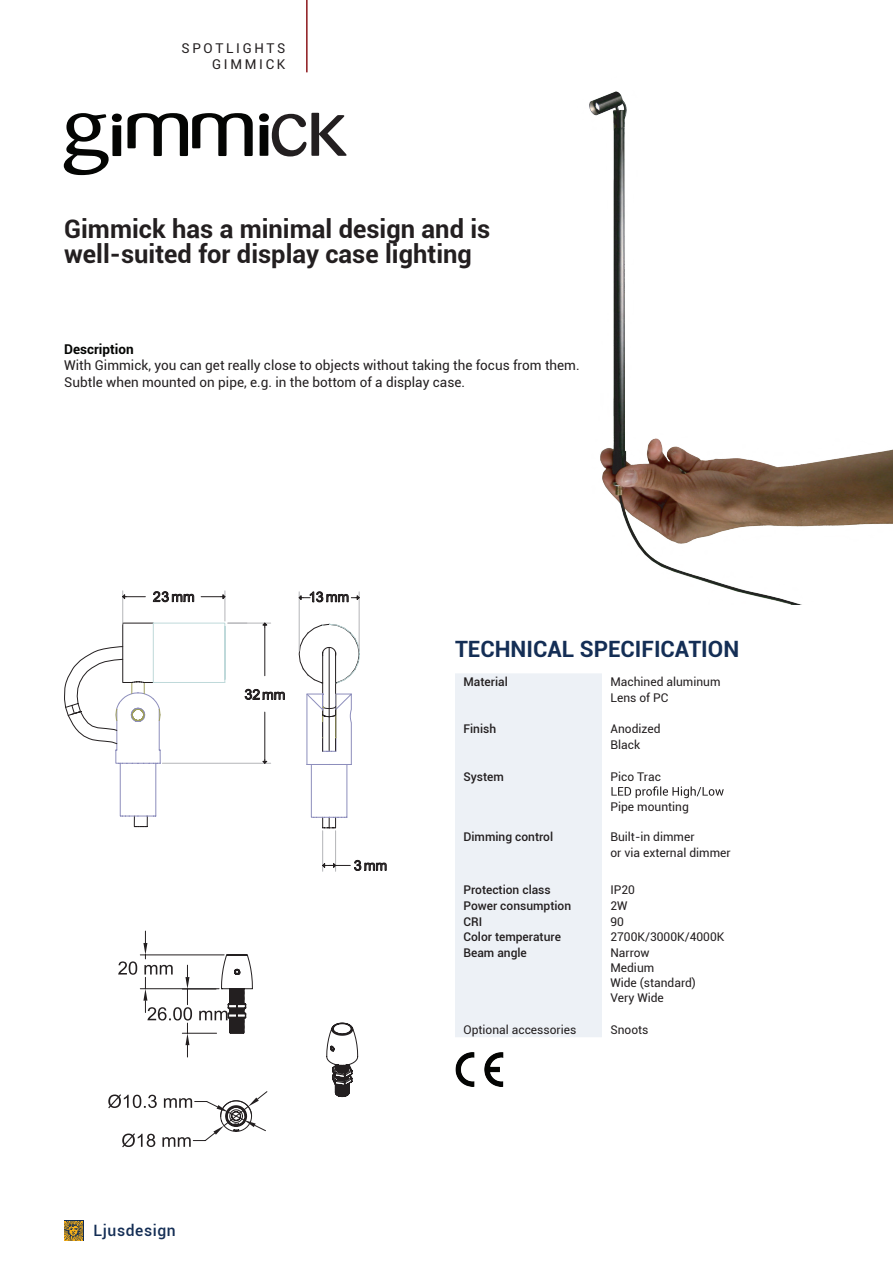
<style>
.page{position:relative;width:893px;height:1263px;background:#fff}
.page>*{position:absolute;margin:0;border:0;box-sizing:border-box;transform-origin:0 0}
.t1{font:700 25.5px/25.5px "Roboto";color:#231f20}
.t2{font:700 22.5px "Roboto";color:#142e55}
.t3{font:500 15.6px "Roboto";letter-spacing:.04em;color:#142e55}
.t4{font:13.5px/16.5px "Roboto";color:#231f20}
.t5{font:13.5px/16.2px "Roboto";letter-spacing:.2em;color:#231f20;text-align:right}
.t6{font:700 13.5px "Roboto";color:#040503}
.t7{font:12px/15.8px "Roboto";color:#231f20}
.t8{font:500 12px "Roboto";color:#231f20}
</style>
<div class="page">
<svg style="left:64px;top:1220px;width:19px;height:21px"></svg>
<svg style="left:64px;top:1221px;width:19px;height:19px"></svg>
<div style="left:455px;top:673px;width:147px;height:364px;background:#edf1f6"></div>
<svg style="left:611px;top:786px;width:113px;height:12px"></svg>
<hr style="left:306px;top:0;width:2px;height:72px;background:#8c171c">
<svg style="left:64px;top:113px;width:189px;height:62px"></svg>
<svg style="left:259px;top:113px;width:88px;height:43px"></svg>
<img style="left:589px;top:91px;width:304px;height:514px">
<svg style="left:299px;top:624px;width:61px;height:204px"></svg>
<hr style="left:122px;top:591px;width:1px;height:33px;background:#b4b5b8">
<hr style="left:225px;top:591px;width:1px;height:30px;background:#b4b5b8">
<svg style="left:122px;top:594px;width:23px;height:5px"></svg>
<svg style="left:201px;top:594px;width:24px;height:5px"></svg>
<hr style="left:299px;top:592px;width:1px;height:59px;background:#b4b5b8">
<hr style="left:359px;top:592px;width:1px;height:59px;background:#b4b5b8">
<hr style="left:322px;top:831px;width:1px;height:40px;background:#b4b5b8">
<hr style="left:335px;top:831px;width:1px;height:40px;background:#b4b5b8">
<svg style="left:299px;top:592px;width:60px;height:10px"></svg>
<svg style="left:153px;top:591px;width:42px;height:11px"></svg>
<svg style="left:322px;top:860px;width:65px;height:11px"></svg>
<svg style="left:64px;top:622px;width:221px;height:205px"></svg>
<svg style="left:108px;top:931px;width:250px;height:216px"></svg>
<img style="left:456px;top:1052px;width:48px;height:34px">
<p class="t5" style="left:181px;top:39px;width:106px">SPOTLIGHTS<br>GIMMICK</p>
<h1 class="t1" style="left:64px;top:215px;width:428px">Gimmick has a minimal design and is well-suited for display case lighting</h1>
<p class="t6" style="left:64px;top:339px;width:71px">Description</p>
<p class="t4" style="left:64px;top:357px;width:517px">With Gimmick, you can get really close to objects without taking the focus from them.<br>Subtle when mounted on pipe, e.g. in the bottom of a display case.</p>
<h3 class="t3" style="left:94px;top:1220px;width:84px">Ljusdesign</h3>
<h2 class="t2" style="left:455px;top:633px;width:286px">TECHNICAL SPECIFICATION</h2>
<p class="t8" style="left:463px;top:673px;width:46px">Material</p>
<p class="t7" style="left:610px;top:673px;width:112px">Machined aluminum<br>Lens of PC</p>
<p class="t8" style="left:463px;top:720px;width:34px">Finish</p>
<p class="t7" style="left:610px;top:721px;width:52px">Anodized<br>Black</p>
<p class="t8" style="left:463px;top:768px;width:42px">System</p>
<p class="t7" style="left:610px;top:768px;width:52px">Pico Trac</p>
<p class="t7" style="left:610px;top:798px;width:80px">Pipe mounting</p>
<p class="t8" style="left:463px;top:829px;width:91px">Dimming control</p>
<p class="t7" style="left:610px;top:829px;width:122px">Built-in dimmer<br>or via external dimmer</p>
<p class="t8" style="left:463px;top:881px;width:89px">Protection class</p>
<p class="t7" style="left:610px;top:881px;width:26px">IP20</p>
<p class="t8" style="left:463px;top:897px;width:109px">Power consumption</p>
<p class="t7" style="left:610px;top:897px;width:19px">2W</p>
<p class="t8" style="left:463px;top:913px;width:20px">CRI</p>
<p class="t7" style="left:610px;top:913px;width:15px">90</p>
<p class="t8" style="left:463px;top:929px;width:99px">Color temperature</p>
<p class="t7" style="left:610px;top:929px;width:115px">2700K/3000K/4000K</p>
<p class="t8" style="left:463px;top:944px;width:65px">Beam angle</p>
<p class="t7" style="left:610px;top:945px;width:87px;line-height:15px">Narrow<br>Medium<br>Wide (standard)<br>Very Wide</p>
<p class="t7" style="left:463px;top:1021px;width:114px">Optional accessories</p>
<p class="t7" style="left:610px;top:1021px;width:40px">Snoots</p>
</div>
